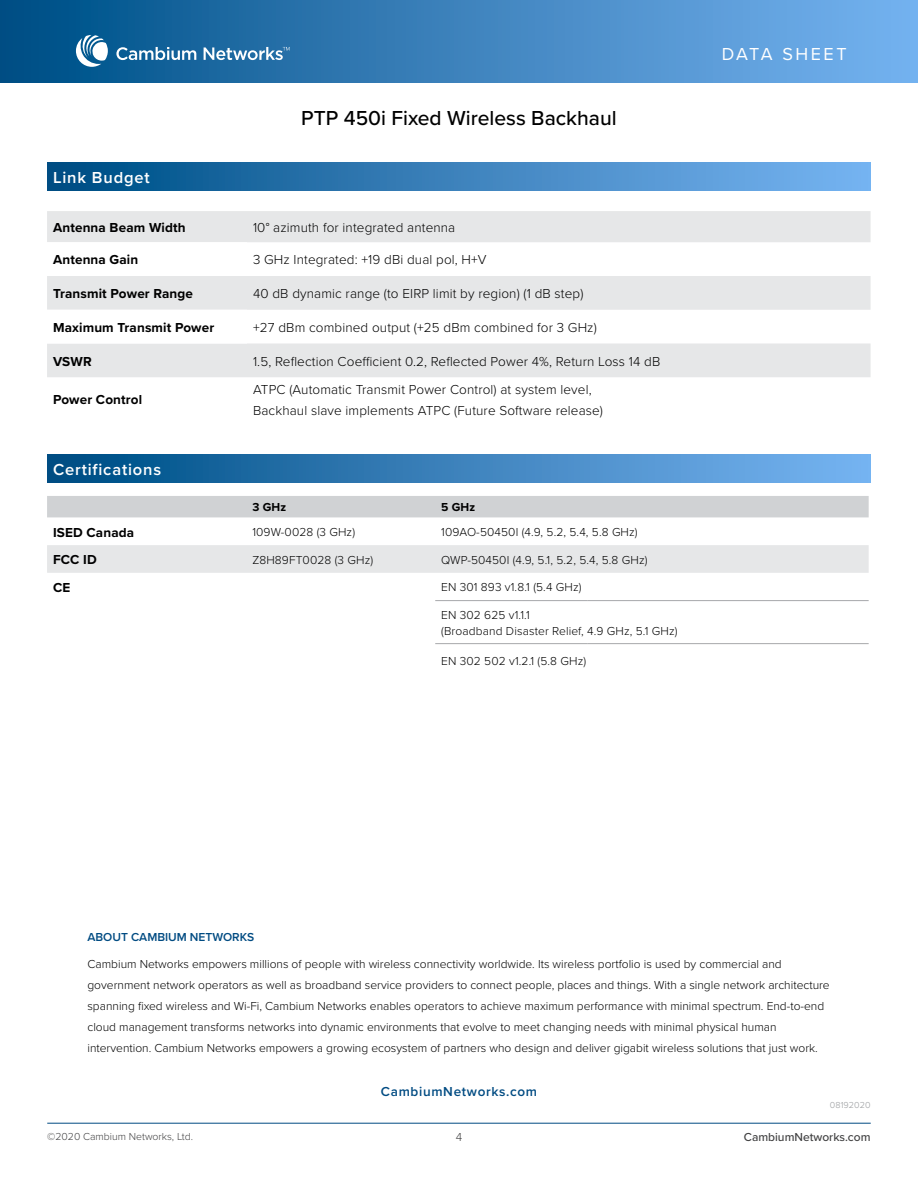
<style>
.page{position:relative;width:918px;height:1188px;background:#fff}
.page>*{position:absolute;margin:0;border:0;box-sizing:border-box;transform-origin:0 0}
.t1{font:500 21px "Proxima Nova";color:#000}
.t2{font:18px "Proxima Nova";letter-spacing:.14em;color:#fff}
.t3{font:600 16.5px "Proxima Nova";letter-spacing:.05em;color:#fff}
.t4{font:300 13.5px "Proxima Nova";letter-spacing:.01em;color:#000}
.t5{font:700 13.5px "Proxima Nova";letter-spacing:.01em;color:#000}
.t6{font:600 13.5px "Proxima Nova";letter-spacing:.05em;color:#004b82}
.t7{font:300 12px/21px "Proxima Nova";color:#000}
.t8{font:600 12px "Proxima Nova";color:#004b82}
.t9{font:500 12px "Proxima Nova";color:#404041}
.t10{font:700 12px "Proxima Nova";letter-spacing:.01em;color:#000}
.t11{font:300 12px "Proxima Nova";color:#404041}
.t12{font:300 10.5px "Proxima Nova";color:#404041}
.t13{font:300 9px "Proxima Nova";letter-spacing:.01em;color:#97999c}
</style>
<div class="page">
<div style="left:0;top:0;width:918px;height:82px;background:linear-gradient(to right,#004f85,#78b4f1)"></div>
<hr style="left:47px;top:1123px;width:824px;height:1px;background:#004b82">
<svg style="left:116px;top:47px;width:80px;height:13px"></svg>
<svg style="left:204px;top:47px;width:86px;height:13px"></svg>
<svg style="left:76px;top:35px;width:32px;height:32px"></svg>
<div style="left:47px;top:454px;width:824px;height:29px;background:linear-gradient(to right,#004d84,#7ab5f3)"></div>
<div style="left:47px;top:496px;width:822px;height:21px;background:#d0d2d4"></div>
<div style="left:47px;top:545px;width:822px;height:28px;background:#e6e7e8"></div>
<svg style="left:436px;top:644px;width:432px;height:1px"></svg>
<hr style="left:435px;top:600px;width:153px;height:1px;background:#a7a8ab">
<hr style="left:588px;top:600px;width:281px;height:1px;background:#a7a8ab">
<hr style="left:435px;top:643px;width:153px;height:1px;background:#a7a8ab">
<hr style="left:588px;top:643px;width:281px;height:1px;background:#a7a8ab">
<div style="left:47px;top:162px;width:824px;height:28px;background:linear-gradient(to right,#004d84,#7ab5f3)"></div>
<svg style="left:47px;top:211px;width:824px;height:166px;fill:#e6e7e8"></svg>
<svg style="left:47px;top:242px;width:200px;height:102px"></svg>
<h1 class="t1" style="left:301px;top:103px;width:317px">PTP 450i Fixed Wireless Backhaul</h1>
<p class="t3" style="left:53px;top:165px;width:98px">Link Budget</p>
<p class="t5" style="left:53px;top:217px;width:134px">Antenna Beam Width</p>
<p class="t4" style="left:253px;top:217px;width:204px">10° azimuth for integrated antenna</p>
<p class="t5" style="left:53px;top:250px;width:87px">Antenna Gain</p>
<p class="t4" style="left:253px;top:250px;width:235px">3 GHz Integrated: +19 dBi dual pol, H+V</p>
<p class="t5" style="left:53px;top:284px;width:141px">Transmit Power Range</p>
<p class="t4" style="left:253px;top:284px;width:332px">40 dB dynamic range (to EIRP limit by region) (1 dB step)</p>
<p class="t5" style="left:53px;top:317px;width:163px">Maximum Transmit Power</p>
<p class="t4" style="left:253px;top:317px;width:345px">+27 dBm combined output (+25 dBm combined for 3 GHz)</p>
<p class="t5" style="left:53px;top:351px;width:40px">VSWR</p>
<p class="t4" style="left:253px;top:351px;width:409px">1.5, Reflection Coefficient 0.2, Reflected Power 4%, Return Loss 14 dB</p>
<p class="t5" style="left:53px;top:390px;width:91px">Power Control</p>
<p class="t4" style="left:253px;top:379px;width:340px">ATPC (Automatic Transmit Power Control) at system level,</p>
<p class="t4" style="left:253px;top:400px;width:352px">Backhaul slave implements ATPC (Future Software release)</p>
<p class="t3" style="left:53px;top:457px;width:110px">Certifications</p>
<p class="t10" style="left:252px;top:498px;width:35px">3 GHz</p>
<p class="t10" style="left:441px;top:498px;width:36px">5 GHz</p>
<p class="t5" style="left:53px;top:522px;width:83px">ISED Canada</p>
<p class="t7" style="left:252px;top:521px;width:104px">109W-0028 (3 GHz)</p>
<p class="t7" style="left:441px;top:521px;width:198px">109AO-50450I (4.9, 5.2, 5.4, 5.8 GHz)</p>
<p class="t5" style="left:53px;top:550px;width:45px">FCC ID</p>
<p class="t7" style="left:252px;top:549px;width:122px">Z8H89FT0028 (3 GHz)</p>
<p class="t7" style="left:441px;top:549px;width:208px">QWP-50450I (4.9, 5.1, 5.2, 5.4, 5.8 GHz)</p>
<p class="t5" style="left:53px;top:578px;width:19px">CE</p>
<p class="t7" style="left:441px;top:576px;width:142px">EN 301 893 v1.8.1 (5.4 GHz)</p>
<p class="t7" style="left:441px;top:603px;width:90px">EN 302 625 v1.1.1</p>
<p class="t7" style="left:441px;top:620px;width:238px">(Broadband Disaster Relief, 4.9 GHz, 5.1 GHz)</p>
<p class="t7" style="left:441px;top:649px;width:146px">EN 302 502 v1.2.1 (5.8 GHz)</p>
<h2 class="t2" style="left:722px;top:41px;width:126px">DATA SHEET</h2>
<p class="t8" style="left:87px;top:928px;width:168px">ABOUT CAMBIUM NETWORKS</p>
<p class="t7" style="left:87px;top:953px;width:744px">Cambium Networks empowers millions of people with wireless connectivity worldwide. Its wireless portfolio is used by commercial and government network operators as well as broadband service providers to connect people, places and things. With a single network architecture spanning fixed wireless and Wi-Fi, Cambium Networks enables operators to achieve maximum performance with minimal spectrum. End-to-end cloud management transforms networks into dynamic environments that evolve to meet changing needs with minimal physical human intervention. Cambium Networks empowers a growing ecosystem of partners who design and deliver gigabit wireless solutions that just work.</p>
<p class="t6" style="left:381px;top:1082px;width:158px">CambiumNetworks.com</p>
<p class="t13" style="left:830px;top:1099px;width:42px">08192020</p>
<p class="t12" style="left:47px;top:1128px;width:147px">©2020 Cambium Networks, Ltd.</p>
<p class="t11" style="left:456px;top:1128px;width:8px">4</p>
<p class="t9" style="left:744px;top:1128px;width:128px">CambiumNetworks.com</p>
</div>
